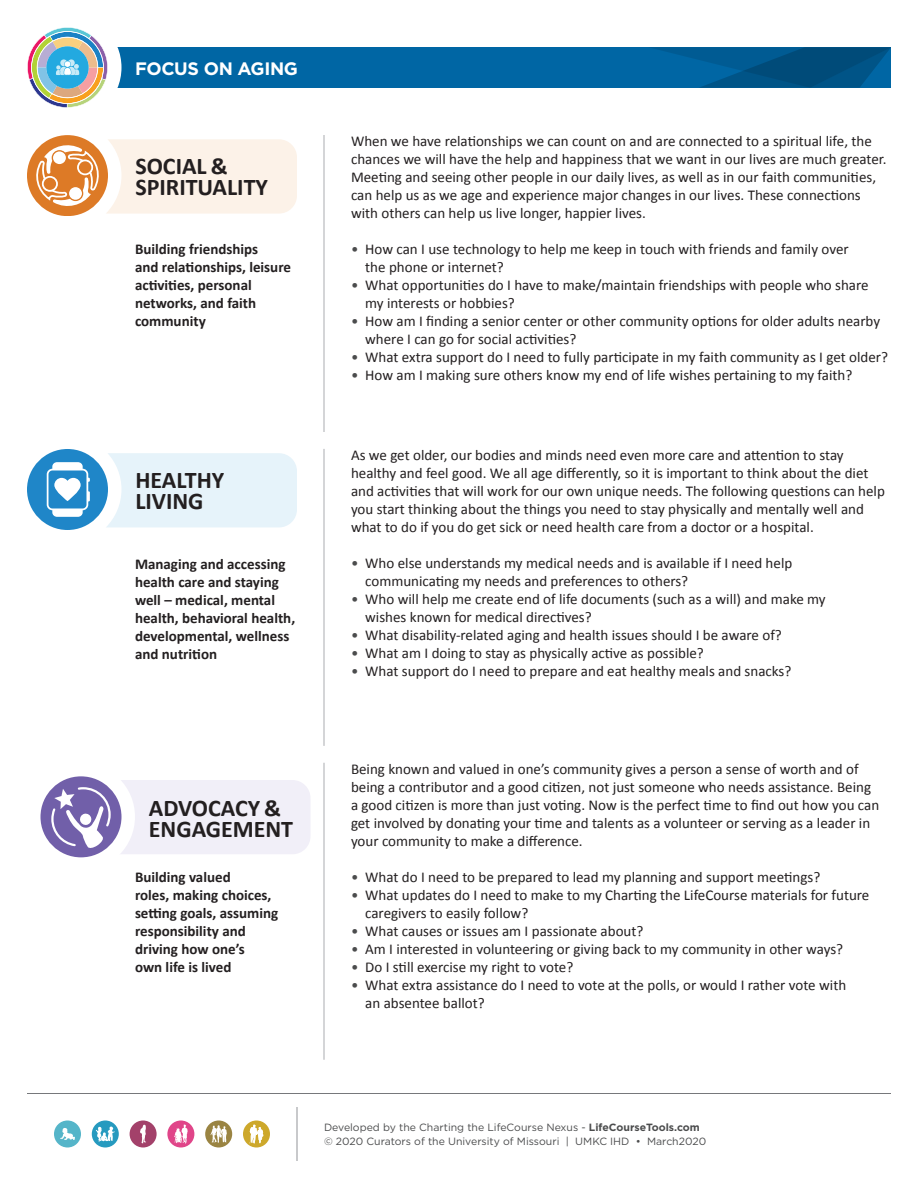
<style>
.page{position:relative;width:918px;height:1188px;background:#fff}
.page>*{position:absolute;margin:0;border:0;box-sizing:border-box;transform-origin:0 0}
.t1{font:700 24px/21px "Calibri";color:#231f20}
.t2{font:700 18px "Gotham";letter-spacing:-.02em;color:#fff}
.t3{font:15px/18px "Calibri";color:#231f20}
.t4{font:700 15px/18px "Calibri";color:#231f20}
.t5{font:10.5px/13.5px "Gotham";color:#4b4c4d}
.s1{color:#4b4c4d}
.s2{font-weight:700}
</style>
<div class="page">
<div style="left:54px;top:1120px;width:27px;height:28px;background:#55b5c9;border-radius:50%"></div>
<svg style="left:60px;top:1128px;width:15px;height:12px"></svg>
<div style="left:130px;top:1120px;width:27px;height:28px;background:#a3416a;border-radius:50%"></div>
<svg style="left:140px;top:1125px;width:6px;height:18px"></svg>
<div style="left:205px;top:1120px;width:27px;height:28px;background:#9a8442;border-radius:50%"></div>
<svg style="left:211px;top:1125px;width:16px;height:18px"></svg>
<div style="left:92px;top:1120px;width:27px;height:28px;background:#269abf;border-radius:50%"></div>
<svg style="left:96px;top:1126px;width:19px;height:15px"></svg>
<div style="left:167px;top:1120px;width:27px;height:28px;background:#e04589;border-radius:50%"></div>
<svg style="left:174px;top:1125px;width:14px;height:19px"></svg>
<div style="left:243px;top:1120px;width:27px;height:28px;background:#cda82b;border-radius:50%"></div>
<svg style="left:250px;top:1125px;width:13px;height:18px"></svg>
<hr style="left:297px;top:1107px;width:1px;height:54px;background:#939598">
<hr style="left:27px;top:1093px;width:864px;height:1px;background:#76787b">
<div style="left:41px;top:47px;width:850px;height:41px;background:#0066a4"></div>
<div style="left:14px;top:14px;width:108px;height:108px;background:#fff;border-radius:50%"></div>
<svg style="left:651px;top:47px;width:240px;height:41px"></svg>
<svg style="left:27px;top:27px;width:81px;height:81px"></svg>
<div style="left:106px;top:453px;width:191px;height:74px;background:#e6f3fa"></div>
<div style="left:27px;top:449px;width:81px;height:81px;background:#1f86c8;border-radius:50%"></div>
<div style="left:52px;top:462px;width:31px;height:55px;background:#fff;border-radius:5px"></div>
<div style="left:48px;top:470px;width:39px;height:39px;background:#1f86c8;border-radius:5px"></div>
<div style="left:47px;top:469px;width:41px;height:41px;border:2px solid #fff;border-radius:5px"></div>
<svg style="left:54px;top:478px;width:36px;height:23px"></svg>
<div style="left:27px;top:135px;width:81px;height:81px;background:#dd7a26;border-radius:50%"></div>
<svg style="left:34px;top:139px;width:263px;height:75px"></svg>
<div style="left:78px;top:160px;width:14px;height:14px;background:#dd7a26;border-radius:50%"></div>
<div style="left:77px;top:160px;width:16px;height:15px;border:2px solid #fff;border-radius:50%"></div>
<div style="left:40px;top:780px;width:270px;height:74px;background:#f1eff8;border-radius:18px"></div>
<div style="left:27px;top:763px;width:108px;height:108px;background:#fff;border-radius:50%"></div>
<div style="left:40px;top:776px;width:82px;height:81px;background:#715fa9;border-radius:50%"></div>
<svg style="left:50px;top:786px;width:62px;height:63px"></svg>
<hr style="left:323px;top:135px;width:2px;height:297px;background:#c7c8ca">
<hr style="left:323px;top:449px;width:2px;height:297px;background:#c7c8ca">
<hr style="left:323px;top:763px;width:2px;height:297px;background:#c7c8ca">
<p class="t2" style="left:135px;top:56px;width:165px">FOCUS ON AGING</p>
<p class="t1" style="left:135px;top:155px;width:134px">SOCIAL &amp;<br>SPIRITUALITY</p>
<p class="t4" style="left:135px;top:240px;width:158px">Building friendships<br>and relationships, leisure activities, personal networks, and faith community</p>
<p class="t1" style="left:135px;top:469px;width:90px">HEALTHY</p>
<p class="t1" style="left:135px;top:490px;width:70px">LIVING</p>
<p class="t4" style="left:135px;top:554px;width:162px">Managing and accessing health care and staying well – medical, mental health, behavioral health, developmental, wellness and nutrition</p>
<p class="t1" style="left:149px;top:796px;width:146px">ADVOCACY &amp;<br>ENGAGEMENT</p>
<p class="t4" style="left:135px;top:868px;width:145px">Building valued<br>roles, making choices, setting goals, assuming responsibility and driving how one’s<br>own life is lived</p>
<p class="t3" style="left:351px;top:132px;width:537px">When we have relationships we can count on and are connected to a spiritual life, the chances we will have the help and happiness that we want in our lives are much greater.<br>Meeting and seeing other people in our daily lives, as well as in our faith communities, can help us as we age and experience major changes in our lives. These connections with others can help us live longer, happier lives.</p>
<p class="t3" style="left:365px;top:240px;width:485px;text-indent:-14px"><span class="s1">•</span> How can I use technology to help me keep in touch with friends and family over the phone or internet?</p>
<p class="t3" style="left:365px;top:276px;width:505px;text-indent:-14px"><span class="s1">•</span> What opportunities do I have to make/maintain friendships with people who share my interests or hobbies?</p>
<p class="t3" style="left:365px;top:312px;width:516px;text-indent:-14px"><span class="s1">•</span> How am I finding a senior center or other community options for older adults nearby where I can go for social activities?</p>
<p class="t3" style="left:351px;top:348px;width:539px"><span class="s1">•</span> What extra support do I need to fully participate in my faith community as I get older?</p>
<p class="t3" style="left:351px;top:366px;width:503px"><span class="s1">•</span> How am I making sure others know my end of life wishes pertaining to my faith?</p>
<p class="t3" style="left:351px;top:446px;width:535px">As we get older, our bodies and minds need even more care and attention to stay healthy and feel good. We all age differently, so it is important to think about the diet and activities that will work for our own unique needs. The following questions can help you start thinking about the things you need to stay physically and mentally well and what to do if you do get sick or need health care from a doctor or a hospital.</p>
<p class="t3" style="left:365px;top:554px;width:429px;text-indent:-14px"><span class="s1">•</span> Who else understands my medical needs and is available if I need help communicating my needs and preferences to others?</p>
<p class="t3" style="left:365px;top:590px;width:462px;text-indent:-14px"><span class="s1">•</span> Who will help me create end of life documents (such as a will) and make my wishes known for medical directives?</p>
<p class="t3" style="left:351px;top:626px;width:432px"><span class="s1">•</span> What disability-related aging and health issues should I be aware of?</p>
<p class="t3" style="left:351px;top:644px;width:354px"><span class="s1">•</span> What am I doing to stay as physically active as possible?</p>
<p class="t3" style="left:351px;top:662px;width:442px"><span class="s1">•</span> What support do I need to prepare and eat healthy meals and snacks?</p>
<p class="t3" style="left:351px;top:760px;width:530px">Being known and valued in one’s community gives a person a sense of worth and of being a contributor and a good citizen, not just someone who needs assistance. Being a good citizen is more than just voting. Now is the perfect time to find out how you can get involved by donating your time and talents as a volunteer or serving as a leader in your community to make a difference.</p>
<p class="t3" style="left:351px;top:868px;width:471px"><span class="s1">•</span> What do I need to be prepared to lead my planning and support meetings?</p>
<p class="t3" style="left:365px;top:886px;width:506px;text-indent:-14px"><span class="s1">•</span> What updates do I need to make to my Charting the LifeCourse materials for future caregivers to easily follow?</p>
<p class="t3" style="left:351px;top:922px;width:294px"><span class="s1">•</span> What causes or issues am I passionate about?</p>
<p class="t3" style="left:351px;top:940px;width:494px"><span class="s1">•</span> Am I interested in volunteering or giving back to my community in other ways?</p>
<p class="t3" style="left:351px;top:958px;width:224px"><span class="s1">•</span> Do I still exercise my right to vote?</p>
<p class="t3" style="left:365px;top:976px;width:482px;text-indent:-14px"><span class="s1">•</span> What extra assistance do I need to vote at the polls, or would I rather vote with an absentee ballot?</p>
<p class="t5" style="left:324px;top:1121px;width:384px">Developed by the Charting the LifeCourse Nexus - <span class="s2">LifeCourseTools.com </span>© 2020 Curators of the University of Missouri | UMKC IHD • March2020</p>
</div>
